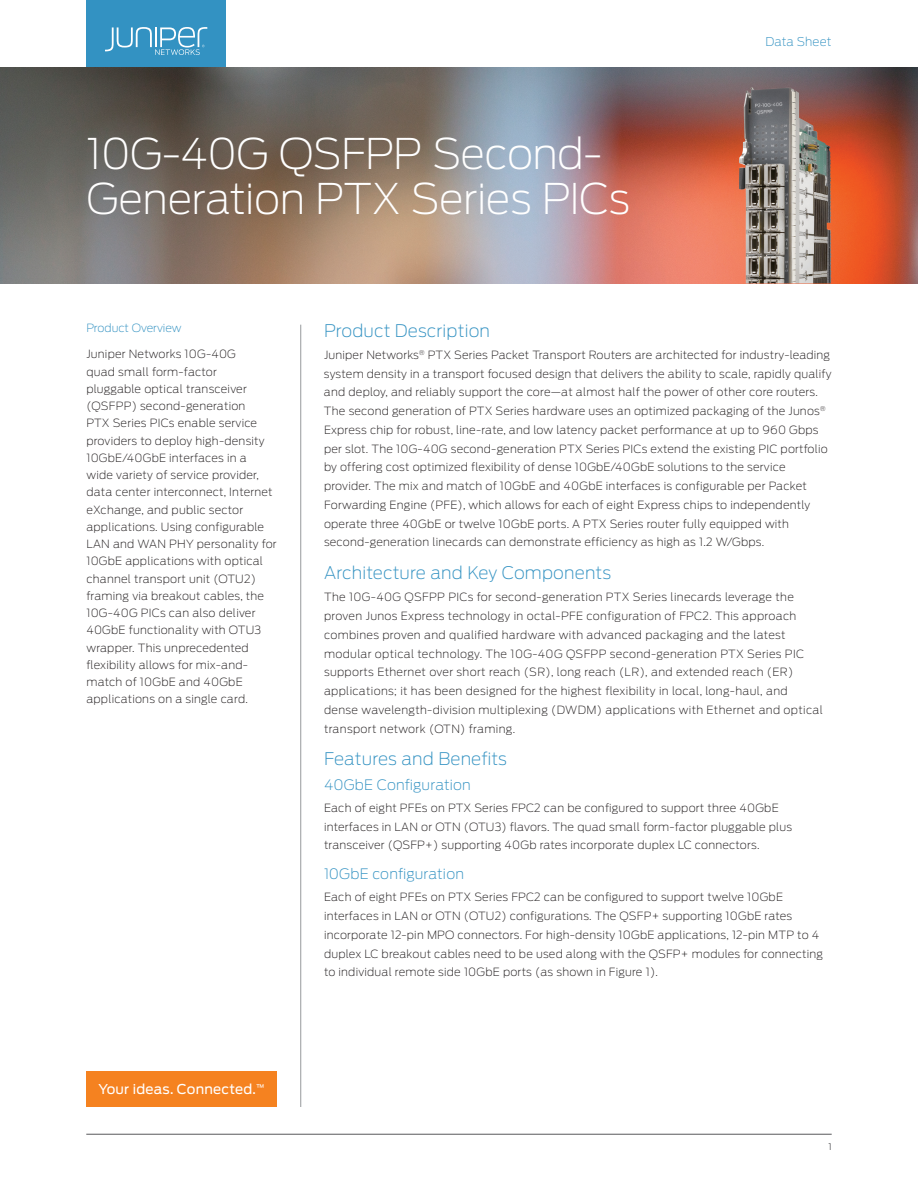
<style>
.page{position:relative;width:918px;height:1188px;background:#fff}
.page>*{position:absolute;margin:0;border:0;box-sizing:border-box;transform-origin:0 0}
.Datasheet_title{font:200 42px/45px "Antenna";letter-spacing:-.02em;color:#fff}
.t1{font:200 17.25px "Antenna";letter-spacing:.01em;color:#3392c2}
.t2{font:200 14.25px "Antenna";letter-spacing:.01em;color:#3392c2}
.PO_box_text{font:13.5px "Antenna";letter-spacing:.015em;color:#fff}
.t3{font:200 12px "Antenna";letter-spacing:.01em;color:#3392c2}
.PO_box_text-2{font:200 11.25px/18.8px "Antenna";letter-spacing:.02em;color:#231f20}
.PO_Box_Header{font:200 11.25px "Antenna";color:#3392c2}
.t4{font:300 9px "Antenna";color:#57585a}
</style>
<div class="page">
<hr style="left:300px;top:325px;width:1px;height:782px;background:#97999c">
<img style="left:0;top:68px;width:918px;height:216px">
<hr style="left:86px;top:1134px;width:746px;height:1px;background:#57585a">
<svg style="left:86px;top:0;width:140px;height:68px;background:#3f97c3"></svg>
<div style="left:86px;top:1071px;width:191px;height:36px;background:#f58220"></div>
<img style="left:739px;top:87px;width:93px;height:197px">
<p class="Datasheet_title" style="left:86px;top:131px;width:545px">10G-40G QSFPP Second-<br>Generation PTX Series PICs</p>
<p class="t3" style="left:765px;top:35px;width:68px">Data Sheet</p>
<p class="PO_Box_Header" style="left:86px;top:322px;width:97px">Product Overview</p>
<p class="PO_box_text-2" style="left:86px;top:346px;width:192px;line-height:17.2px">Juniper Networks 10G-40G<br>quad small form-factor<br>pluggable optical transceiver (QSFPP) second-generation<br>PTX Series PICs enable service providers to deploy high-density<br>10GbE/40GbE interfaces in a<br>wide variety of service provider, data center interconnect, Internet eXchange, and public sector applications. Using configurable<br>LAN and WAN PHY personality for<br>10GbE applications with optical channel transport unit (OTU2) framing via breakout cables, the<br>10G-40G PICs can also deliver<br>40GbE functionality with OTU3 wrapper. This unprecedented flexibility allows for mix-and&shy;match of 10GbE and 40GbE applications on a single card.</p>
<p class="PO_box_text" style="left:98px;top:1081px;width:168px">Your ideas. Connected.<sup>™</sup></p>
<h1 class="t1" style="left:324px;top:321px;width:168px">Product Description</h1>
<p class="PO_box_text-2" style="left:324px;top:345px;width:509px">Juniper Networks<sup>®</sup> PTX Series Packet Transport Routers are architected for industry-leading system density in a transport focused design that delivers the ability to scale, rapidly qualify and deploy, and reliably support the core—at almost half the power of other core routers.<br>The second generation of PTX Series hardware uses an optimized packaging of the Junos<sup>® </sup>Express chip for robust, line-rate, and low latency packet performance at up to 960 Gbps per slot. The 10G-40G second-generation PTX Series PICs extend the existing PIC portfolio by offering cost optimized flexibility of dense 10GbE/40GbE solutions to the service provider. The mix and match of 10GbE and 40GbE interfaces is configurable per Packet Forwarding Engine (PFE), which allows for each of eight Express chips to independently operate three 40GbE or twelve 10GbE ports. A PTX Series router fully equipped with second-generation linecards can demonstrate efficiency as high as 1.2 W/Gbps.</p>
<h1 class="t1" style="left:324px;top:563px;width:289px">Architecture and Key Components</h1>
<p class="PO_box_text-2" style="left:324px;top:588px;width:500px">The 10G-40G QSFPP PICs for second-generation PTX Series linecards leverage the proven Junos Express technology in octal-PFE configuration of FPC2. This approach combines proven and qualified hardware with advanced packaging and the latest modular optical technology. The 10G-40G QSFPP second-generation PTX Series PIC supports Ethernet over short reach (SR), long reach (LR), and extended reach (ER) applications; it has been designed for the highest flexibility in local, long-haul, and dense wavelength-division multiplexing (DWDM) applications with Ethernet and optical transport network (OTN) framing.</p>
<h1 class="t1" style="left:324px;top:749px;width:185px">Features and Benefits</h1>
<h2 class="t2" style="left:324px;top:777px;width:148px">40GbE Configuration</h2>
<p class="PO_box_text-2" style="left:324px;top:798px;width:470px">Each of eight PFEs on PTX Series FPC2 can be configured to support three 40GbE interfaces in LAN or OTN (OTU3) flavors. The quad small form-factor pluggable plus transceiver (QSFP+) supporting 40Gb rates incorporate duplex LC connectors.</p>
<h2 class="t2" style="left:324px;top:866px;width:142px">10GbE configuration</h2>
<p class="PO_box_text-2" style="left:324px;top:888px;width:501px">Each of eight PFEs on PTX Series FPC2 can be configured to support twelve 10GbE interfaces in LAN or OTN (OTU2) configurations. The QSFP+ supporting 10GbE rates incorporate 12-pin MPO connectors. For high-density 10GbE applications, 12-pin MTP to 4 duplex LC breakout cables need to be used along with the QSFP+ modules for connecting to individual remote side 10GbE ports (as shown in Figure 1).</p>
<p class="t4" style="left:828px;top:1142px;width:5px">1</p>
</div>
